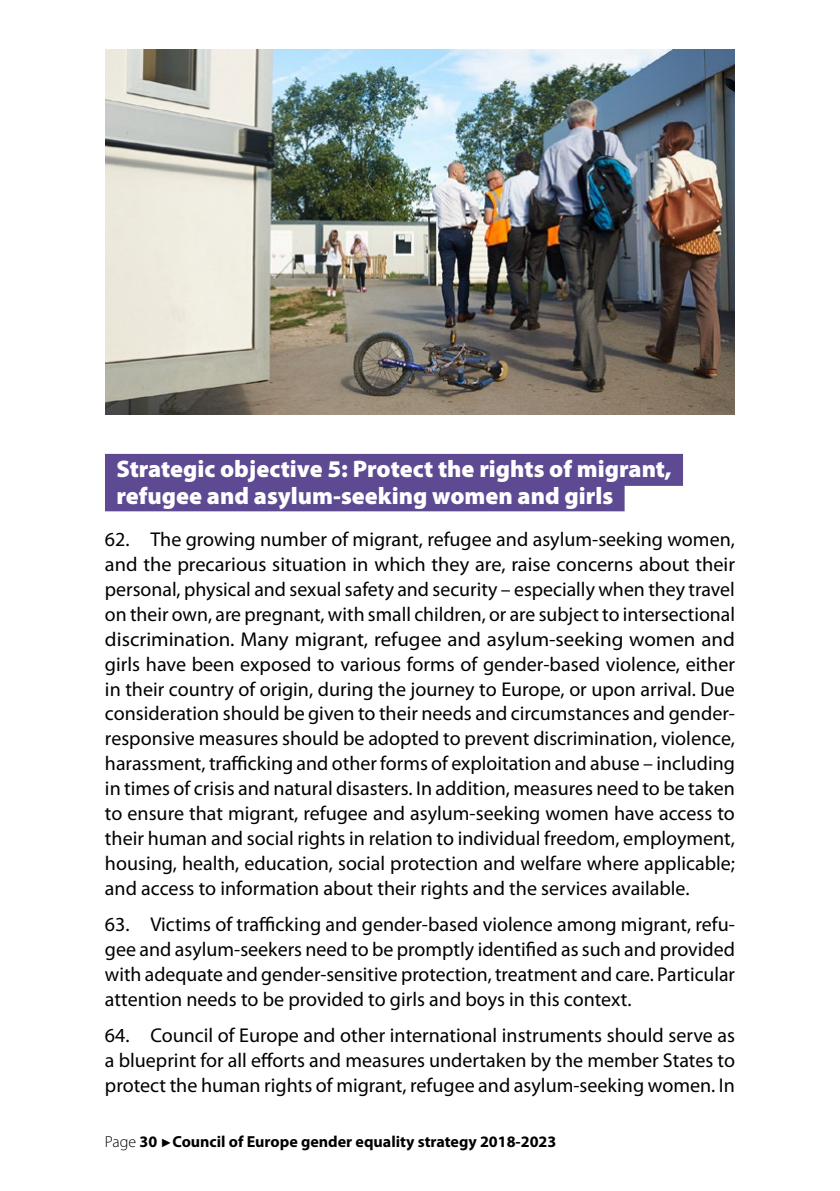
<style>
.page{position:relative;width:840px;height:1191px;background:#fff}
.page>*{position:absolute;margin:0;border:0;box-sizing:border-box;transform-origin:0 0}
.t1{font:900 24px/26.8px "Myriad Pro";color:#fff}
.t2{font:20px/24.8px "Myriad Pro";color:#000;text-align:justify}
.t3{font:700 16px "Myriad Pro";color:#000}
.s1{font-weight:300}
.s2{font-family:"Arial";font-weight:400;font-size:12px}
</style>
<div class="page">
<div style="left:105px;top:454px;width:577px;height:32px;background:#5d4a93"></div>
<div style="left:105px;top:479px;width:519px;height:32px;background:#5d4a93"></div>
<img style="left:105px;top:50px;width:629px;height:364px">
<p class="t1" style="left:116px;top:455px;width:556px">Strategic objective 5: Protect the rights of migrant, refugee and asylum-seeking women and girls</p>
<p class="t2" style="left:105px;top:527px;width:631px">62. The growing number of migrant, refugee and asylum-seeking women, and the precarious situation in which they are, raise concerns about their personal, physical and sexual safety and security – especially when they travel on their own, are pregnant, with small children, or are subject to intersectional discrimination. Many migrant, refugee and asylum-seeking women and girls have been exposed to various forms of gender-based violence, either in their country of origin, during the journey to Europe, or upon arrival. Due consideration should be given to their needs and circumstances and gender&shy;responsive measures should be adopted to prevent discrimination, violence, harassment, trafficking and other forms of exploitation and abuse – including in times of crisis and natural disasters. In addition, measures need to be taken to ensure that migrant, refugee and asylum-seeking women have access to their human and social rights in relation to individual freedom, employment, housing, health, education, social protection and welfare where applicable; and access to information about their rights and the services available.</p>
<p class="t2" style="left:105px;top:911px;width:631px">63. Victims of trafficking and gender-based violence among migrant, refu&shy;gee and asylum-seekers need to be promptly identified as such and provided with adequate and gender-sensitive protection, treatment and care. Particular attention needs to be provided to girls and boys in this context.</p>
<p class="t2" style="left:105px;top:1022px;width:631px">64. Council of Europe and other international instruments should serve as a blueprint for all efforts and measures undertaken by the member States to protect the human rights of migrant, refugee and asylum-seeking women. In</p>
<p class="t3" style="left:105px;top:1131px;width:452px"><span class="s1">Page</span> 30 <span class="s2">►</span>Council of Europe gender equality strategy 2018-2023</p>
</div>
